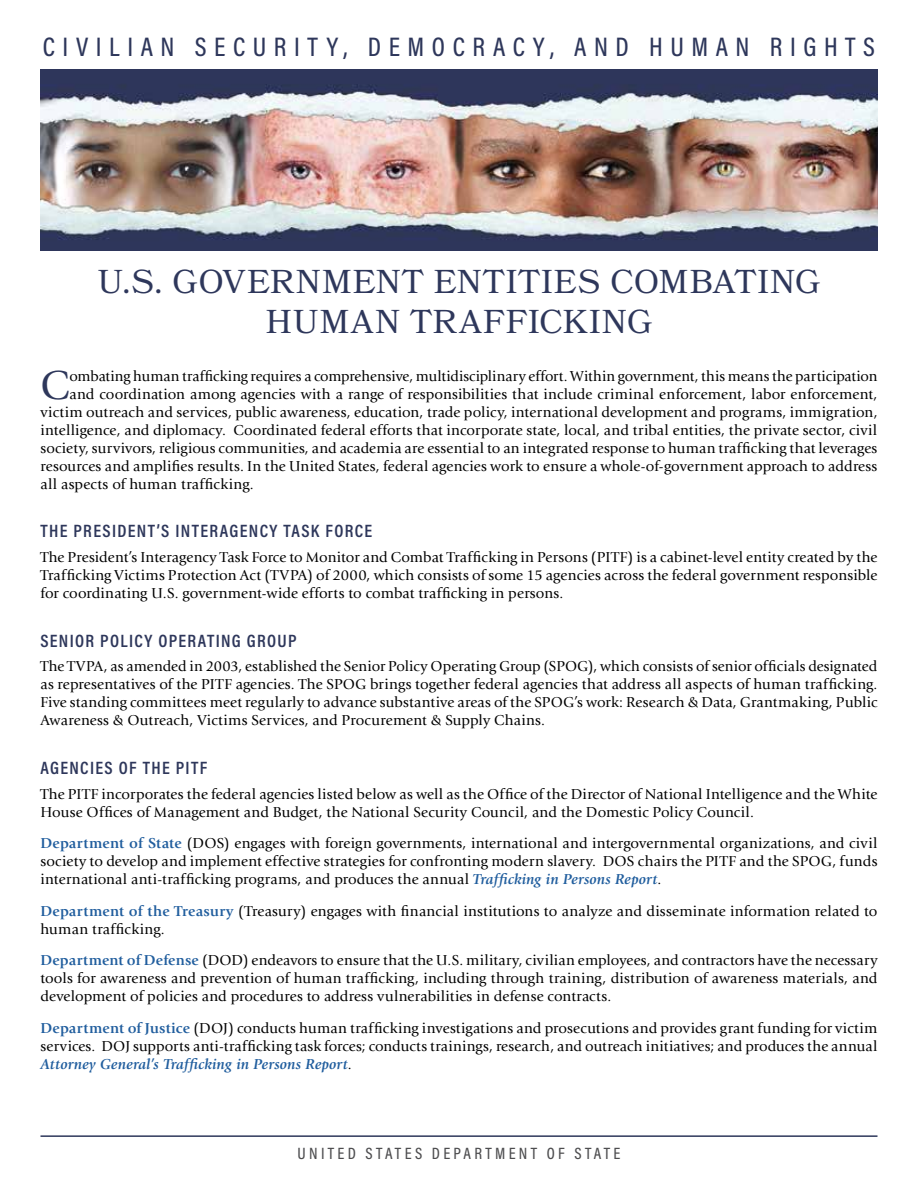
<style>
.page{position:relative;width:918px;height:1188px;background:#fff}
.page>*{position:absolute;margin:0;border:0;box-sizing:border-box;transform-origin:0 0}
.t1{font:42.3px "Giovanni Std";color:#2e375b}
.t2{font:33px/39.6px "Bookmania";letter-spacing:.03em;color:#2e375b;text-align:center}
.t3{font:500 27px "Acumin Pro Cond";letter-spacing:.28em;color:#2e375b}
.t4{font:600 18px "Acumin Pro Cond";letter-spacing:.075em;color:#2e375b}
.t5{font:500 16.5px "Acumin Pro Cond";letter-spacing:.2em;color:#4d4d4f}
.t6{font:15px/18px "Giovanni Std";letter-spacing:.01em;color:#000;text-align:justify}
.s1{font-weight:700;color:#215e9e}
.s2{font-weight:700;font-style:italic;color:#215e9e}
</style>
<div class="page">
<img style="left:40px;top:69px;width:838px;height:182px">
<hr style="left:40px;top:1135px;width:838px;height:2px;background:#2e375b">
<h3 class="t3" style="left:43px;top:30px;width:834px">CIVILIAN SECURITY, DEMOCRACY, AND HUMAN RIGHTS</h3>
<h2 class="t2" style="left:98px;top:262px;width:724px">U.S. GOVERNMENT ENTITIES COMBATING<br>HUMAN TRAFFICKING</h2>
<h1 class="t1" style="left:40px;top:361px;width:30px">C</h1>
<p class="t6" style="left:69px;top:367px;width:810px">ombating human trafficking requires a comprehensive, multidisciplinary effort. Within government, this means the participation</p>
<p class="t6" style="left:69px;top:385px;width:810px">and coordination among agencies with a range of responsibilities that include criminal enforcement, labor enforcement,</p>
<p class="t6" style="left:41px;top:403px;width:839px">victim outreach and services, public awareness, education, trade policy, international development and programs, immigration,</p>
<p class="t6" style="left:41px;top:421px;width:838px">intelligence, and diplomacy. Coordinated federal efforts that incorporate state, local, and tribal entities, the private sector, civil</p>
<p class="t6" style="left:40px;top:439px;width:838px">society, survivors, religious communities, and academia are essential to an integrated response to human trafficking that leverages</p>
<p class="t6" style="left:40px;top:457px;width:838px">resources and amplifies results. In the United States, federal agencies work to ensure a whole-of-government approach to address</p>
<p class="t6" style="left:40px;top:475px;width:215px">all aspects of human trafficking.</p>
<p class="t4" style="left:40px;top:519px;width:333px">THE PRESIDENT’S INTERAGENCY TASK FORCE</p>
<p class="t6" style="left:40px;top:548px;width:838px">The President’s Interagency Task Force to Monitor and Combat Trafficking in Persons (PITF) is a cabinet-level entity created by the Trafficking Victims Protection Act (TVPA) of 2000, which consists of some 15 agencies across the federal government responsible for coordinating U.S. government-wide efforts to combat trafficking in persons.</p>
<p class="t4" style="left:40px;top:629px;width:258px">SENIOR POLICY OPERATING GROUP</p>
<p class="t6" style="left:40px;top:658px;width:839px">The TVPA, as amended in 2003, established the Senior Policy Operating Group (SPOG), which consists of senior officials designated as representatives of the PITF agencies. The SPOG brings together federal agencies that address all aspects of human trafficking.<br>Five standing committees meet regularly to advance substantive areas of the SPOG’s work: Research &amp; Data, Grantmaking, Public Awareness &amp; Outreach, Victims Services, and Procurement &amp; Supply Chains.</p>
<p class="t4" style="left:40px;top:756px;width:168px">AGENCIES OF THE PITF</p>
<p class="t6" style="left:40px;top:785px;width:838px">The PITF incorporates the federal agencies listed below as well as the Office of the Director of National Intelligence and the White<br>House Offices of Management and Budget, the National Security Council, and the Domestic Policy Council.</p>
<p class="t6" style="left:40px;top:835px;width:839px"><span class="s1">Department of State</span> (DOS) engages with foreign governments, international and intergovernmental organizations, and civil society to develop and implement effective strategies for confronting modern slavery. DOS chairs the PITF and the SPOG, funds international anti-trafficking programs, and produces the annual <span class="s2">Trafficking in Persons Report</span>.</p>
<p class="t6" style="left:40px;top:902px;width:838px"><span class="s1">Department of the Treasury</span> (Treasury) engages with financial institutions to analyze and disseminate information related to human trafficking.</p>
<p class="t6" style="left:40px;top:952px;width:839px"><span class="s1">Department of Defense</span> (DOD) endeavors to ensure that the U.S. military, civilian employees, and contractors have the necessary tools for awareness and prevention of human trafficking, including through training, distribution of awareness materials, and development of policies and procedures to address vulnerabilities in defense contracts.</p>
<p class="t6" style="left:40px;top:1019px;width:839px"><span class="s1">Department of Justice</span> (DOJ) conducts human trafficking investigations and prosecutions and provides grant funding for victim services. DOJ supports anti-trafficking task forces; conducts trainings, research, and outreach initiatives; and produces the annual <span class="s2">Attorney General’s Trafficking in Persons Report</span>.</p>
<p class="t5" style="left:298px;top:1142px;width:324px">UNITED STATES DEPARTMENT OF STATE</p>
</div>
